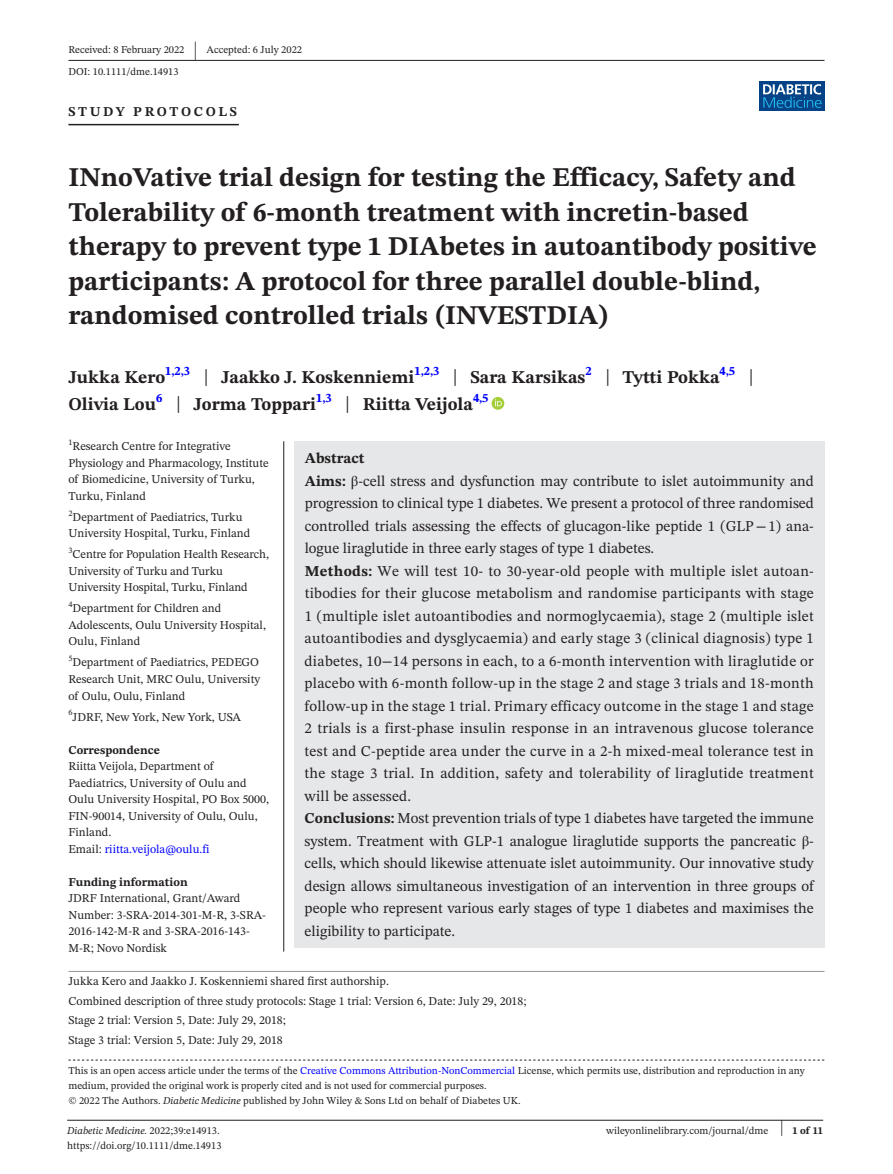
<style>
.page{position:relative;width:893px;height:1174px;background:#fff}
.page>*{position:absolute;margin:0;border:0;box-sizing:border-box;transform-origin:0 0}
.t1{font:700 27px/34.5px "STIX Two Text";color:#231f20}
.t2{font:25.65px "STIX Two Text";color:#231f20;scale:.49 1}
.t3{font:700 18px/27px "STIX Two Text";color:#231f20}
.t4{font:15px/22.5px "STIX Two Text";letter-spacing:.02em;color:#231f20}
.t5{font:700 13.5px "STIX Two Text";letter-spacing:.195em;color:#231f20}
.t6{font:12px/16.5px "STIX Two Text";color:#231f20}
.t7{font:700 12px "STIX Two Text";color:#231f20}
.t8{font:10.5px/15px "STIX Two Text";color:#231f20}
.t9{font:italic 10.5px "STIX Two Text";color:#231f20}
.t10{font:700 10.5px "STIX Two Text";color:#231f20}
.s1{font-weight:400;font-size:23.4px}
.s2{color:#00f}
.s3{font-weight:700}
.s4{font-family:"STIX"}
.s5{font-style:italic}
.s6{font-style:normal}
.s7{font-weight:400;font-size:22.2px}
</style>
<div class="page">
<hr style="left:67px;top:1119px;width:756px;height:1px;background:#231f20">
<div style="left:759px;top:81px;width:65px;height:30px;background:#054286"></div>
<svg style="left:763px;top:84px;width:59px;height:24px"></svg>
<hr style="left:68px;top:60px;width:756px;height:1px;background:#231f20">
<hr style="left:68px;top:124px;width:171px;height:1px;background:#231f20">
<svg style="left:492px;top:397px;width:12px;height:13px"></svg>
<svg style="left:495px;top:399px;width:7px;height:7px"></svg>
<svg style="left:68px;top:1059px;width:756px;height:1px"></svg>
<hr style="left:68px;top:971px;width:756px;height:1px;background:#939598">
<div style="left:294px;top:441px;width:530px;height:507px;background:#e6e7e9"></div>
<hr style="left:283px;top:441px;width:1px;height:510px;background:#231f20">
<p class="t8" style="left:68px;top:42px;width:118px">Received: 8 February 2022</p>
<h2 class="t2" style="left:194px;top:32px;width:8px">|</h2>
<p class="t8" style="left:207px;top:42px;width:97px">Accepted: 6 July 2022</p>
<p class="t8" style="left:68px;top:64px;width:112px">DOI: 10.1111/dme.14913</p>
<p class="t5" style="left:68px;top:101px;width:170px">STUDY PROTOCOLS</p>
<p class="t1" style="left:68px;top:161px;width:750px">INnoVative trial design for testing the Efficacy, Safety and Tolerability of 6-month treatment with incretin-based therapy to prevent type 1 DIAbetes in autoantibody positive participants: A protocol for three parallel double-blind, randomised controlled trials (INVESTDIA)</p>
<p class="t3" style="left:68px;top:364px;width:687px">Jukka Kero<sup>1,2,3</sup> <span class="s1">|</span> Jaakko J. Koskenniemi<sup>1,2,3</sup> <span class="s1">|</span> Sara Karsikas<sup>2</sup> <span class="s1">|</span> Tytti Pokka<sup>4,5</sup> <span class="s1">|<br></span>Olivia Lou<sup>6</sup> <span class="s1">|</span> Jorma Toppari<sup>1,3</sup> <span class="s1">|</span> Riitta Veijola<sup>4,5</sup></p>
<p class="t6" style="left:68px;top:438px;width:202px"><sup>1</sup>Research Centre for Integrative<br>Physiology and Pharmacology, Institute of Biomedicine, University of Turku,<br>Turku, Finland</p>
<p class="t6" style="left:68px;top:508px;width:183px"><sup>2</sup>Department of Paediatrics, Turku<br>University Hospital, Turku, Finland</p>
<p class="t6" style="left:68px;top:546px;width:202px"><sup>3</sup>Centre for Population Health Research,<br>University of Turku and Turku<br>University Hospital, Turku, Finland</p>
<p class="t6" style="left:68px;top:600px;width:199px"><sup>4</sup>Department for Children and<br>Adolescents, Oulu University Hospital,<br>Oulu, Finland</p>
<p class="t6" style="left:68px;top:654px;width:193px;text-align:justify"><sup>5</sup>Department of Paediatrics, PEDEGO Research Unit, MRC Oulu, University of Oulu, Oulu, Finland</p>
<p class="t6" style="left:68px;top:708px;width:174px"><sup>6</sup>JDRF, New York, New York, USA</p>
<p class="t7" style="left:68px;top:741px;width:93px">Correspondence</p>
<p class="t6" style="left:68px;top:757px;width:202px">Riitta Veijola, Department of<br>Paediatrics, University of Oulu and<br>Oulu University Hospital, PO Box 5000,<br>FIN-90014, University of Oulu, Oulu,<br>Finland.<br>Email: <span class="s2">riitta.veijola@oulu.fi</span></p>
<p class="t7" style="left:68px;top:873px;width:121px">Funding information</p>
<p class="t6" style="left:68px;top:889px;width:199px">JDRF International, Grant/Award<br>Number: 3-SRA-2014-301-M-R, 3-SRA-<br>2016-142-M-R and 3-SRA-2016-143-<br>M-R; Novo Nordisk</p>
<p class="t4" style="left:304px;top:447px;width:511px"><span class="s3">Abstract<br>Aims:</span> <span class="s4">β</span>-cell stress and dysfunction may contribute to islet autoimmunity and progression to clinical type 1 diabetes. We present a protocol of three randomised controlled trials assessing the effects of glucagon-like peptide 1 (GLP−1) ana&shy;logue liraglutide in three early stages of type 1 diabetes.<br><span class="s3">Methods:</span> We will test 10- to 30-year-old people with multiple islet autoan&shy;tibodies for their glucose metabolism and randomise participants with stage 1 (multiple islet autoantibodies and normoglycaemia), stage 2 (multiple islet autoantibodies and dysglycaemia) and early stage 3 (clinical diagnosis) type 1 diabetes, 10−14 persons in each, to a 6-month intervention with liraglutide or placebo with 6-month follow-up in the stage 2 and stage 3 trials and 18-month follow-up in the stage 1 trial. Primary efficacy outcome in the stage 1 and stage 2 trials is a first-phase insulin response in an intravenous glucose tolerance test and C-peptide area under the curve in a 2-h mixed-meal tolerance test in the stage 3 trial. In addition, safety and tolerability of liraglutide treatment will be assessed.<br><span class="s3">Conclusions:</span> Most prevention trials of type 1 diabetes have targeted the immune system. Treatment with GLP-1 analogue liraglutide supports the pancreatic <span class="s4">β&shy;</span>cells, which should likewise attenuate islet autoimmunity. Our innovative study design allows simultaneous investigation of an intervention in three groups of people who represent various early stages of type 1 diabetes and maximises the eligibility to participate.</p>
<p class="t6" style="left:68px;top:971px;width:460px;line-height:19.5px">Jukka Kero and Jaakko J. Koskenniemi shared first authorship.<br>Combined description of three study protocols: Stage 1 trial: Version 6, Date: July 29, 2018; Stage 2 trial: Version 5, Date: July 29, 2018;<br>Stage 3 trial: Version 5, Date: July 29, 2018</p>
<p class="t8" style="left:68px;top:1063px;width:738px">This is an open access article under the terms of the <span class="s2">Creative Commons Attribution-NonCommercial</span> License, which permits use, distribution and reproduction in any medium, provided the original work is properly cited and is not used for commercial purposes.<br>© 2022 The Authors. <span class="s5">Diabetic Medicine</span> published by John Wiley &amp; Sons Ltd on behalf of Diabetes UK.</p>
<p class="t9" style="left:67px;top:1123px;width:154px">Diabetic Medicine. <span class="s6">2022;39:e14913.</span></p>
<p class="t10" style="left:780px;top:1123px;width:45px"><span class="s7">|</span> 1 of 11</p>
<p class="t8" style="left:67px;top:1138px;width:156px">https://doi.org/10.1111/dme.14913</p>
<p class="t8" style="left:606px;top:1123px;width:164px">wileyonlinelibrary.com/journal/dme</p>
</div>
